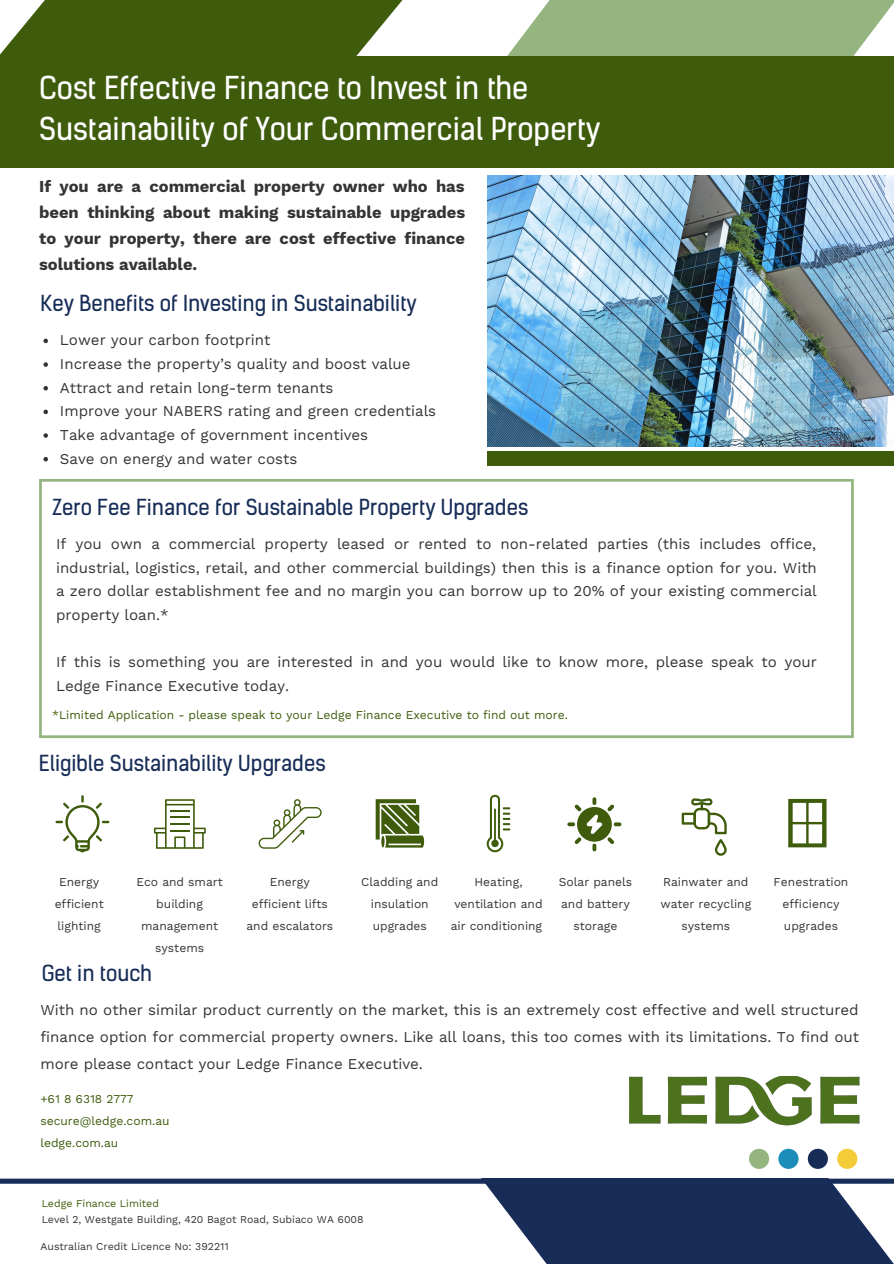
<style>
.page{position:relative;width:894px;height:1264px;background:#fff}
.page>*{position:absolute;margin:0;border:0;box-sizing:border-box;transform-origin:0 0}
.t1{font:30px "Kelson Sans Regular RU";color:#fff}
.t2{font:21px "Kelson Sans Regular RU";color:#172d58}
.t3{font:700 16.5px/26px "Work Sans";color:#343434;text-align:justify}
.t4{font:15px/23.7px "Work Sans";color:#343434;text-align:justify}
.t5{font:12px/22px "Work Sans";color:#343434;text-align:center}
.t6{font:12px "Work Sans";color:#3e5c0c}
.t7{font:10.5px "Work Sans";color:#343434}
.t8{font:10.5px "Work Sans";color:#3e5c0c}
</style>
<div class="page">
<svg style="left:0;top:0;width:403px;height:56px;background:#536e27"></svg>
<svg style="left:507px;top:0;width:386px;height:56px;background:#9fbb8d"></svg>
<div style="left:0;top:56px;width:893px;height:112px;background:#3e5c0c"></div>
<svg style="left:429px;top:1183px;width:464px;height:80px;fill:#172d58"></svg>
<img style="left:629px;top:1076px;width:230px;height:50px">
<div style="left:486px;top:451px;width:407px;height:15px;background:#3e5c0c"></div>
<svg style="left:749px;top:1148px;width:19px;height:20px"></svg>
<svg style="left:778px;top:1148px;width:20px;height:20px"></svg>
<svg style="left:807px;top:1148px;width:20px;height:20px"></svg>
<svg style="left:837px;top:1148px;width:20px;height:20px"></svg>
<svg style="left:0;top:1178px;width:893px;height:5px;background:#293d65"></svg>
<svg style="left:39px;top:479px;width:814px;height:259px"></svg>
<svg style="left:55px;top:795px;width:54px;height:57px"></svg>
<svg style="left:154px;top:799px;width:52px;height:49px"></svg>
<svg style="left:258px;top:799px;width:63px;height:49px"></svg>
<svg style="left:375px;top:799px;width:49px;height:48px"></svg>
<svg style="left:486px;top:794px;width:24px;height:58px"></svg>
<svg style="left:567px;top:797px;width:54px;height:54px"></svg>
<svg style="left:681px;top:798px;width:45px;height:57px"></svg>
<svg style="left:788px;top:799px;width:38px;height:48px"></svg>
<img style="left:487px;top:176px;width:406px;height:270px">
<svg style="left:43px;top:338px;width:5px;height:5px"></svg>
<svg style="left:43px;top:362px;width:5px;height:5px"></svg>
<svg style="left:43px;top:386px;width:5px;height:4px"></svg>
<svg style="left:43px;top:409px;width:5px;height:5px"></svg>
<svg style="left:43px;top:433px;width:5px;height:5px"></svg>
<svg style="left:43px;top:457px;width:5px;height:4px"></svg>
<p class="t1" style="left:39px;top:76px;width:490px">Cost Effective Finance to Invest in the</p>
<p class="t1" style="left:39px;top:118px;width:563px">Sustainability of Your Commercial Property</p>
<p class="t3" style="left:39px;top:174px;width:427px">If you are a commercial property owner who has been thinking about making sustainable upgrades to your property, there are cost effective finance solutions available.</p>
<p class="t2" style="left:41px;top:295px;width:377px">Key Benefits of Investing in Sustainability</p>
<p class="t4" style="left:60px;top:328px;width:212px">Lower your carbon footprint</p>
<p class="t4" style="left:60px;top:352px;width:352px">Increase the property’s quality and boost value</p>
<p class="t4" style="left:60px;top:376px;width:275px">Attract and retain long-term tenants</p>
<p class="t4" style="left:60px;top:399px;width:377px">Improve your NABERS rating and green credentials</p>
<p class="t4" style="left:60px;top:423px;width:309px">Take advantage of government incentives</p>
<p class="t4" style="left:60px;top:446px;width:239px">Save on energy and water costs</p>
<p class="t2" style="left:52px;top:499px;width:477px">Zero Fee Finance for Sustainable Property Upgrades</p>
<p class="t4" style="left:56px;top:532px;width:762px">If you own a commercial property leased or rented to non-related parties (this includes office, industrial, logistics, retail, and other commercial buildings) then this is a finance option for you. With a zero dollar establishment fee and no margin you can borrow up to 20% of your existing commercial property loan.*</p>
<p class="t4" style="left:56px;top:650px;width:762px">If this is something you are interested in and you would like to know more, please speak to your<br>Ledge Finance Executive today.</p>
<p class="t6" style="left:52px;top:708px;width:517px">*Limited Application - please speak to your Ledge Finance Executive to find out more.</p>
<p class="t2" style="left:39px;top:755px;width:288px">Eligible Sustainability Upgrades</p>
<p class="t5" style="left:55px;top:871px;width:51px">Energy efficient lighting</p>
<p class="t5" style="left:136px;top:871px;width:88px">Eco and smart building management systems</p>
<p class="t5" style="left:246px;top:871px;width:88px">Energy efficient lifts and escalators</p>
<p class="t5" style="left:361px;top:871px;width:78px">Cladding and insulation upgrades</p>
<p class="t5" style="left:450px;top:871px;width:93px">Heating, ventilation and air conditioning</p>
<p class="t5" style="left:558px;top:871px;width:75px">Solar panels and battery storage</p>
<p class="t5" style="left:660px;top:871px;width:92px">Rainwater and water recycling systems</p>
<p class="t5" style="left:773px;top:871px;width:76px">Fenestration efficiency upgrades</p>
<p class="t2" style="left:42px;top:965px;width:112px">Get in touch</p>
<p class="t4" style="left:40px;top:996px;width:820px;line-height:27px">With no other similar product currently on the market, this is an extremely cost effective and well structured finance option for commercial property owners. Like all loans, this too comes with its limitations. To find out more please contact your Ledge Finance Executive.</p>
<p class="t6" style="left:40px;top:1091px;width:95px">+61 8 6318 2777</p>
<p class="t6" style="left:40px;top:1113px;width:131px">secure@ledge.com.au</p>
<p class="t6" style="left:40px;top:1135px;width:79px">ledge.com.au</p>
<p class="t8" style="left:42px;top:1196px;width:119px">Ledge Finance Limited</p>
<p class="t7" style="left:42px;top:1212px;width:323px">Level 2, Westgate Building, 420 Bagot Road, Subiaco WA 6008</p>
<p class="t7" style="left:41px;top:1240px;width:190px">Australian Credit Licence No: 392211</p>
</div>
